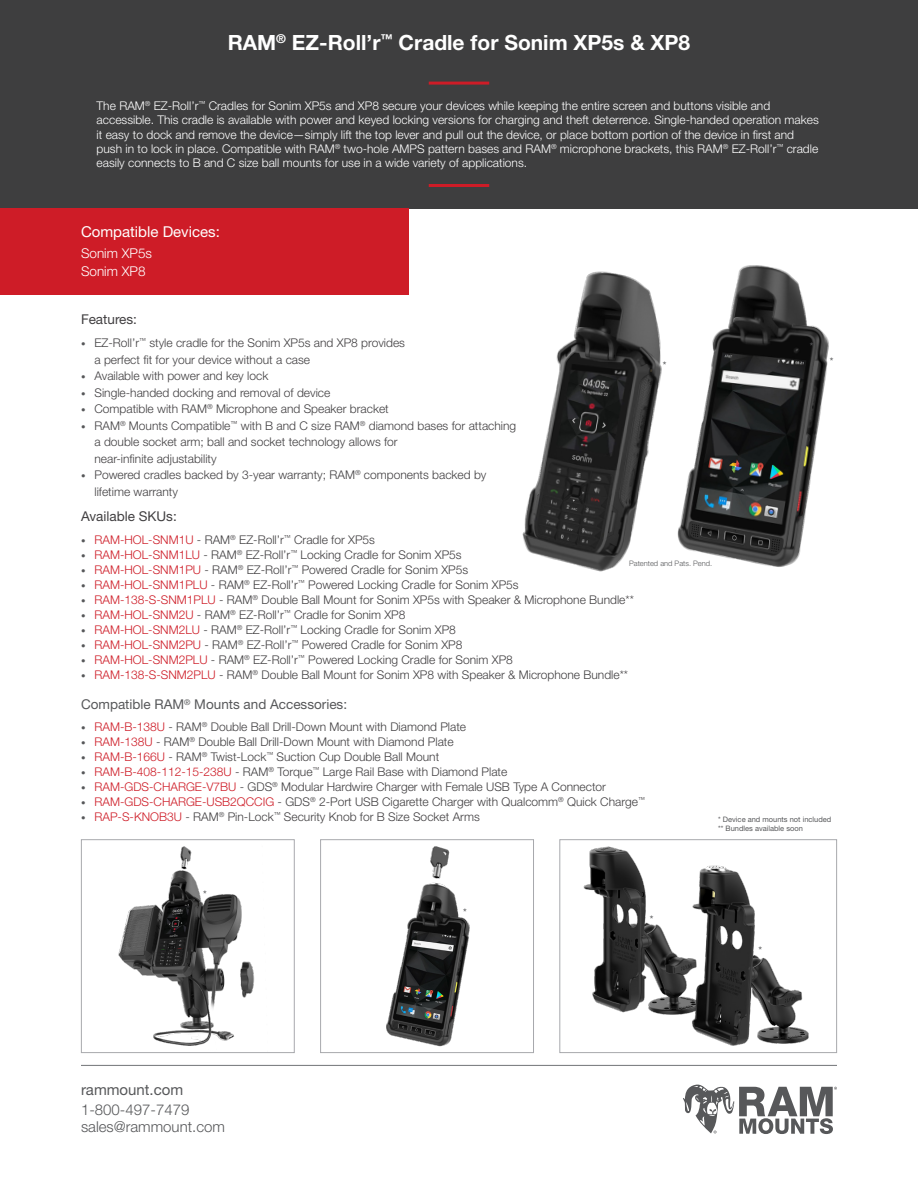
<style>
.page{position:relative;width:918px;height:1188px;background:#fff}
.page>*{position:absolute;margin:0;border:0;box-sizing:border-box;transform-origin:0 0}
.t1{font:700 21px "Helvetica Neue LT Std";color:#fff}
.t2{font:300 15px "Helvetica Neue LT Std";color:#57585a}
.t3{font:15px "Helvetica Neue LT Std";color:#fff}
.t4{font:15px "Helvetica Neue LT Std";color:#57585a}
.t5{font:13.5px "Helvetica Neue LT Std";color:#57585a}
.t6{font:13.5px "Helvetica Neue LT Std";color:#413f41}
.t7{font:300 13.5px/18px "Helvetica Neue LT Std";color:#fff}
.t8{font:300 12px/16.5px "Helvetica Neue LT Std";color:#413f41}
.t9{font:300 12px/14.4px "Helvetica Neue LT Std";color:#fff}
.t10{font:10.5px "Helvetica Neue LT Std";color:#57585a}
.t11{font:7.5px "Helvetica Neue LT Std";color:#57585a}
.t12{font:300 7.5px "Helvetica Neue LT Std";color:#57585a}
.s1{font-size:9px;color:#57585a}
.s2{color:#ce1c27}
</style>
<div class="page">
<img style="left:583px;top:846px;width:226px;height:200px">
<div style="left:559px;top:839px;width:278px;height:214px;border:1px solid #a8a9ad"></div>
<img style="left:386px;top:846px;width:84px;height:201px">
<div style="left:320px;top:839px;width:214px;height:214px;border:1px solid #a8a9ad"></div>
<img style="left:118px;top:846px;width:137px;height:200px">
<div style="left:81px;top:839px;width:214px;height:214px;border:1px solid #a8a9ad"></div>
<div style="left:0;top:0;width:918px;height:208px;background:#3e3e3f"></div>
<hr style="left:429px;top:82px;width:60px;height:3px;background:#ce1c27">
<hr style="left:429px;top:184px;width:60px;height:3px;background:#ce1c27">
<hr style="left:81px;top:1065px;width:756px;height:1px;background:#808285">
<svg style="left:683px;top:1084px;width:154px;height:50px"></svg>
<div style="left:0;top:208px;width:409px;height:87px;background:#ce1c27"></div>
<img style="left:522px;top:271px;width:140px;height:301px">
<img style="left:677px;top:265px;width:152px;height:302px">
<p class="t1" style="left:228px;top:29px;width:464px">RAM<sup>®</sup> EZ-Roll’r<sup>™</sup> Cradle for Sonim XP5s &amp; XP8</p>
<p class="t9" style="left:97px;top:98px;width:724px">The RAM<sup>®</sup> EZ-Roll’r<sup>™</sup> Cradles for Sonim XP5s and XP8 secure your devices while keeping the entire screen and buttons visible and accessible. This cradle is available with power and keyed locking versions for charging and theft deterrence. Single-handed operation makes it easy to dock and remove the device—simply lift the top lever and pull out the device, or place bottom portion of the device in first and push in to lock in place. Compatible with RAM<sup>®</sup> two-hole AMPS pattern bases and RAM<sup>®</sup> microphone brackets, this RAM<sup>®</sup> EZ-Roll’r<sup>™</sup> cradle easily connects to B and C size ball mounts for use in a wide variety of applications.</p>
<p class="t3" style="left:81px;top:223px;width:140px">Compatible Devices:</p>
<p class="t7" style="left:81px;top:244px;width:73px">Sonim XP5s<br>Sonim XP8</p>
<p class="t6" style="left:81px;top:311px;width:58px">Features:</p>
<p class="t8" style="left:94px;top:334px;width:312px;text-indent:-14px"><span class="s1">•</span> EZ-Roll’r<sup>™</sup> style cradle for the Sonim XP5s and XP8 provides a perfect fit for your device without a case</p>
<p class="t8" style="left:81px;top:367px;width:189px"><span class="s1">•</span> Available with power and key lock</p>
<p class="t8" style="left:81px;top:384px;width:251px"><span class="s1">•</span> Single-handed docking and removal of device</p>
<p class="t8" style="left:81px;top:400px;width:309px"><span class="s1">•</span> Compatible with RAM<sup>®</sup> Microphone and Speaker bracket</p>
<p class="t8" style="left:94px;top:417px;width:423px;text-indent:-14px"><span class="s1">•</span> RAM<sup>®</sup> Mounts Compatible<sup>™</sup> with B and C size RAM<sup>®</sup> diamond bases for attaching a double socket arm; ball and socket technology allows for<br>near-infinite adjustability</p>
<p class="t8" style="left:94px;top:466px;width:393px;text-indent:-14px"><span class="s1">•</span> Powered cradles backed by 3-year warranty; RAM<sup>®</sup> components backed by lifetime warranty</p>
<p class="t6" style="left:81px;top:508px;width:97px">Available SKUs:</p>
<p class="t8" style="left:81px;top:531px;width:296px"><span class="s1">•</span> <span class="s2">RAM-HOL-SNM1U</span> - RAM<sup>®</sup> EZ-Roll’r<sup>™</sup> Cradle for XP5s</p>
<p class="t8" style="left:81px;top:546px;width:382px"><span class="s1">•</span> <span class="s2">RAM-HOL-SNM1LU</span> - RAM<sup>®</sup> EZ-Roll’r<sup>™</sup> Locking Cradle for Sonim XP5s</p>
<p class="t8" style="left:81px;top:561px;width:389px"><span class="s1">•</span> <span class="s2">RAM-HOL-SNM1PU</span> - RAM<sup>®</sup> EZ-Roll’r<sup>™</sup> Powered Cradle for Sonim XP5s</p>
<p class="t8" style="left:81px;top:576px;width:439px"><span class="s1">•</span> <span class="s2">RAM-HOL-SNM1PLU</span> - RAM<sup>®</sup> EZ-Roll’r<sup>™</sup> Powered Locking Cradle for Sonim XP5s</p>
<p class="t8" style="left:81px;top:591px;width:554px"><span class="s1">•</span> <span class="s2">RAM-138-S-SNM1PLU</span> - RAM<sup>®</sup> Double Ball Mount for Sonim XP5s with Speaker &amp; Microphone Bundle**</p>
<p class="t8" style="left:81px;top:606px;width:326px"><span class="s1">•</span> <span class="s2">RAM-HOL-SNM2U</span> - RAM<sup>®</sup> EZ-Roll’r<sup>™</sup> Cradle for Sonim XP8</p>
<p class="t8" style="left:81px;top:621px;width:376px"><span class="s1">•</span> <span class="s2">RAM-HOL-SNM2LU</span> - RAM<sup>®</sup> EZ-Roll’r<sup>™</sup> Locking Cradle for Sonim XP8</p>
<p class="t8" style="left:81px;top:636px;width:383px"><span class="s1">•</span> <span class="s2">RAM-HOL-SNM2PU</span> - RAM<sup>®</sup> EZ-Roll’r<sup>™</sup> Powered Cradle for Sonim XP8</p>
<p class="t8" style="left:81px;top:651px;width:433px"><span class="s1">•</span> <span class="s2">RAM-HOL-SNM2PLU</span> - RAM<sup>®</sup> EZ-Roll’r<sup>™</sup> Powered Locking Cradle for Sonim XP8</p>
<p class="t8" style="left:81px;top:666px;width:549px"><span class="s1">•</span> <span class="s2">RAM-138-S-SNM2PLU</span> - RAM<sup>®</sup> Double Ball Mount for Sonim XP8 with Speaker &amp; Microphone Bundle**</p>
<p class="t10" style="left:663px;top:359px;width:5px">*</p>
<p class="t12" style="left:629px;top:559px;width:85px">Patented and Pats. Pend.</p>
<p class="t10" style="left:810px;top:340px;width:5px">*</p>
<p class="t10" style="left:830px;top:355px;width:5px">*</p>
<p class="t5" style="left:81px;top:697px;width:268px">Compatible RAM<sup>®</sup> Mounts and Accessories:</p>
<p class="t8" style="left:81px;top:718px;width:387px"><span class="s1">•</span> <span class="s2">RAM-B-138U</span> - RAM<sup>®</sup> Double Ball Drill-Down Mount with Diamond Plate</p>
<p class="t8" style="left:81px;top:733px;width:374px"><span class="s1">•</span> <span class="s2">RAM-138U</span> - RAM<sup>®</sup> Double Ball Drill-Down Mount with Diamond Plate</p>
<p class="t8" style="left:81px;top:748px;width:360px"><span class="s1">•</span> <span class="s2">RAM-B-166U</span> - RAM<sup>®</sup> Twist-Lock<sup>™</sup> Suction Cup Double Ball Mount</p>
<p class="t8" style="left:81px;top:763px;width:428px"><span class="s1">•</span> <span class="s2">RAM-B-408-112-15-238U</span> - RAM<sup>®</sup> Torque<sup>™</sup> Large Rail Base with Diamond Plate</p>
<p class="t8" style="left:81px;top:778px;width:527px"><span class="s1">•</span> <span class="s2">RAM-GDS-CHARGE-V7BU</span> - GDS<sup>®</sup> Modular Hardwire Charger with Female USB Type A Connector</p>
<p class="t8" style="left:81px;top:793px;width:566px"><span class="s1">•</span> <span class="s2">RAM-GDS-CHARGE-USB2QCCIG</span> - GDS<sup>®</sup> 2-Port USB Cigarette Charger with Qualcomm<sup>®</sup> Quick Charge<sup>™</sup></p>
<p class="t8" style="left:81px;top:808px;width:400px"><span class="s1">•</span> <span class="s2">RAP-S-KNOB3U</span> - RAM<sup>®</sup> Pin-Lock<sup>™</sup> Security Knob for B Size Socket Arms</p>
<p class="t10" style="left:203px;top:888px;width:5px">*</p>
<p class="t4" style="left:81px;top:1080px;width:104px">rammount.com</p>
<p class="t2" style="left:81px;top:1100px;width:110px">1-800-497-7479</p>
<p class="t2" style="left:81px;top:1118px;width:145px">sales@rammount.com</p>
<p class="t10" style="left:463px;top:906px;width:5px">*</p>
<p class="t10" style="left:650px;top:913px;width:5px">*</p>
<p class="t11" style="left:718px;top:815px;width:115px">* Device and mounts not included</p>
<p class="t11" style="left:718px;top:824px;width:86px">** Bundles available soon</p>
<p class="t10" style="left:759px;top:944px;width:5px">*</p>
</div>
